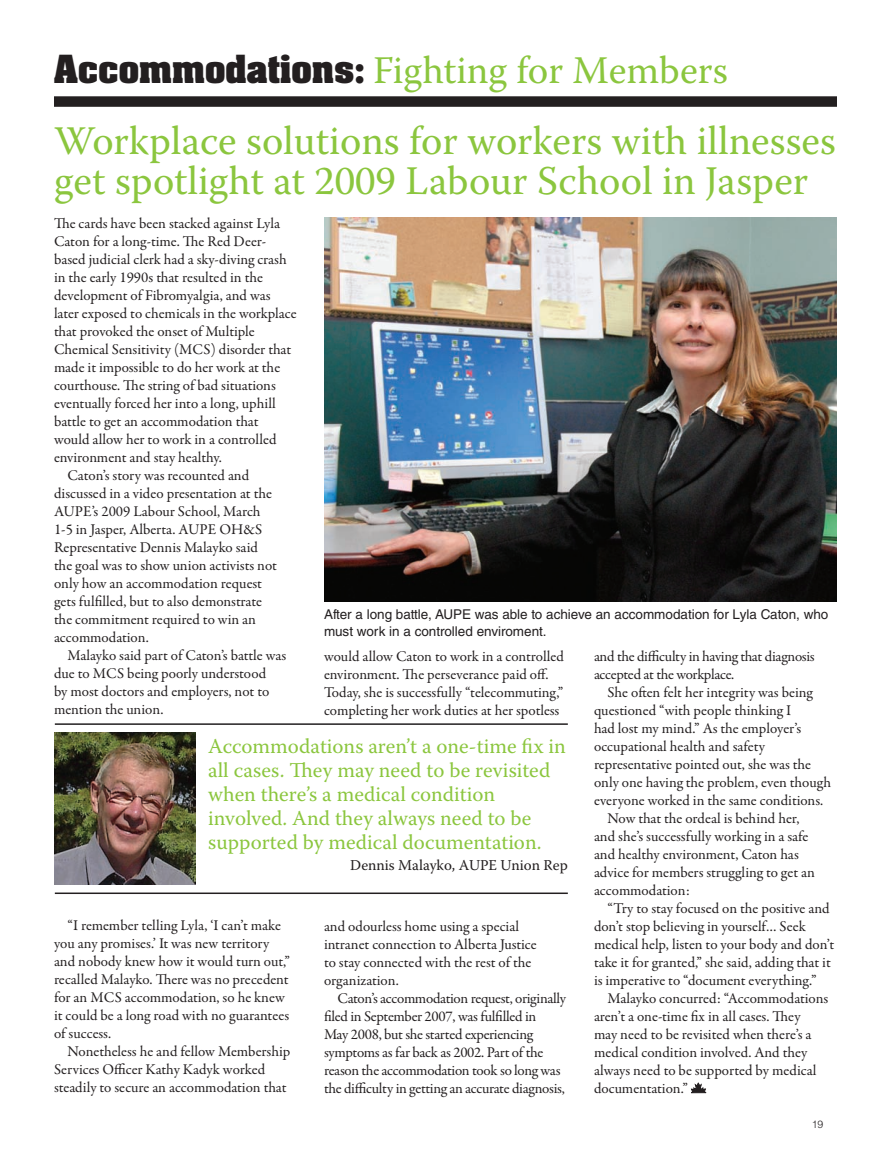
<style>
.page{position:relative;width:891px;height:1161px;background:#fff}
.page>*{position:absolute;margin:0;border:0;box-sizing:border-box;transform-origin:0 0}
.LabourBriefsHead{font:40.5px/40.5px "Warnock Pro";color:#8bc63e}
.t1{font:39px "Warnock Pro";color:#8bc63e}
.BodyCopy{font:21px/24px "Warnock Pro";color:#8bc63e}
.BodyCopy-2{font:15px/18px "Garamond Premr Pro";letter-spacing:-.005em;color:#231f20}
.BodyCopy-3{font:15px "Warnock Pro";color:#231f20}
.BodyCopy-4{font:13.5px/16.5px "Helvetica LT Std";color:#231f20}
.t2{font:300 10.5px "Helvetica LT Std";color:#231f20}
.s1{font-family:"Aachen Std";font-weight:700;font-size:33px;color:#231f20}
</style>
<div class="page">
<div style="left:54px;top:96px;width:783px;height:11px;background:#231f20"></div>
<svg style="left:691px;top:1083px;width:15px;height:10px"></svg>
<img style="left:324px;top:217px;width:513px;height:385px">
<hr style="left:55px;top:723px;width:513px;height:2px;background:#231f20">
<hr style="left:55px;top:893px;width:513px;height:1px;background:#231f20">
<img style="left:54px;top:732px;width:141px;height:153px">
<p class="t1" style="left:54px;top:46px;width:675px"><span class="s1">Accommodations:</span> Fighting for Members</p>
<p class="LabourBriefsHead" style="left:54px;top:119px;width:784px">Workplace solutions for workers with illnesses get spotlight at 2009 Labour School in Jasper</p>
<p class="BodyCopy-2" style="left:54px;top:215px;width:244px">The cards have been stacked against Lyla Caton for a long-time. The Red Deer&shy;based judicial clerk had a sky-diving crash in the early 1990s that resulted in the development of Fibromyalgia, and was later exposed to chemicals in the workplace that provoked the onset of Multiple Chemical Sensitivity (MCS) disorder that made it impossible to do her work at the courthouse. The string of bad situations eventually forced her into a long, uphill battle to get an accommodation that would allow her to work in a controlled environment and stay healthy.</p>
<p class="BodyCopy-2" style="left:54px;top:467px;width:225px;text-indent:14px">Caton’s story was recounted and discussed in a video presentation at the AUPE’s 2009 Labour School, March 1-5 in Jasper, Alberta. AUPE OH&amp;S Representative Dennis Malayko said the goal was to show union activists not only how an accommodation request gets fulfilled, but to also demonstrate the commitment required to win an accommodation.</p>
<p class="BodyCopy-2" style="left:54px;top:647px;width:234px;text-indent:14px">Malayko said part of Caton’s battle was due to MCS being poorly understood<br>by most doctors and employers, not to mention the union.</p>
<p class="BodyCopy-4" style="left:324px;top:606px;width:506px">After a long battle, AUPE was able to achieve an accommodation for Lyla Caton, who must work in a controlled enviroment.</p>
<p class="BodyCopy-2" style="left:324px;top:647px;width:242px">would allow Caton to work in a controlled environment. The perseverance paid off.<br>Today, she is successfully “telecommuting,” completing her work duties at her spotless</p>
<p class="BodyCopy-2" style="left:594px;top:647px;width:222px">and the difficulty in having that diagnosis accepted at the workplace.</p>
<p class="BodyCopy-2" style="left:594px;top:683px;width:239px;text-indent:14px">She often felt her integrity was being questioned “with people thinking I<br>had lost my mind.” As the employer’s occupational health and safety representative pointed out, she was the only one having the problem, even though everyone worked in the same conditions.</p>
<p class="BodyCopy-2" style="left:594px;top:809px;width:223px;text-indent:14px">Now that the ordeal is behind her, and she’s successfully working in a safe and healthy environment, Caton has advice for members struggling to get an accommodation:</p>
<p class="BodyCopy-2" style="left:594px;top:899px;width:242px;text-indent:14px">“Try to stay focused on the positive and don’t stop believing in yourself… Seek medical help, listen to your body and don’t take it for granted,” she said, adding that it is imperative to “document everything.”</p>
<p class="BodyCopy-2" style="left:594px;top:989px;width:236px;text-indent:14px">Malayko concurred: “Accommodations aren’t a one-time fix in all cases. They<br>may need to be revisited when there’s a medical condition involved. And they always need to be supported by medical documentation.”</p>
<p class="BodyCopy" style="left:208px;top:733px;width:359px">Accommodations aren’t a one-time fix in all cases. They may need to be revisited when there’s a medical condition involved. And they always need to be supported by medical documentation.</p>
<p class="BodyCopy-3" style="left:350px;top:856px;width:219px">Dennis Malayko, AUPE Union Rep</p>
<p class="BodyCopy-2" style="left:54px;top:917px;width:238px;text-indent:14px">“I remember telling Lyla, ‘I can’t make you any promises.’ It was new territory and nobody knew how it would turn out,” recalled Malayko. There was no precedent for an MCS accommodation, so he knew it could be a long road with no guarantees of success.</p>
<p class="BodyCopy-2" style="left:54px;top:1043px;width:238px;text-indent:14px">Nonetheless he and fellow Membership<br>Services Officer Kathy Kadyk worked steadily to secure an accommodation that</p>
<p class="BodyCopy-2" style="left:324px;top:917px;width:214px">and odourless home using a special intranet connection to Alberta Justice to stay connected with the rest of the organization.</p>
<p class="BodyCopy-2" style="left:324px;top:989px;width:244px;text-indent:14px">Caton’s accommodation request, originally filed in September 2007, was fulfilled in<br>May 2008, but she started experiencing symptoms as far back as 2002. Part of the reason the accommodation took so long was the difficulty in getting an accurate diagnosis,</p>
<p class="t2" style="left:812px;top:1118px;width:13px">19</p>
</div>
